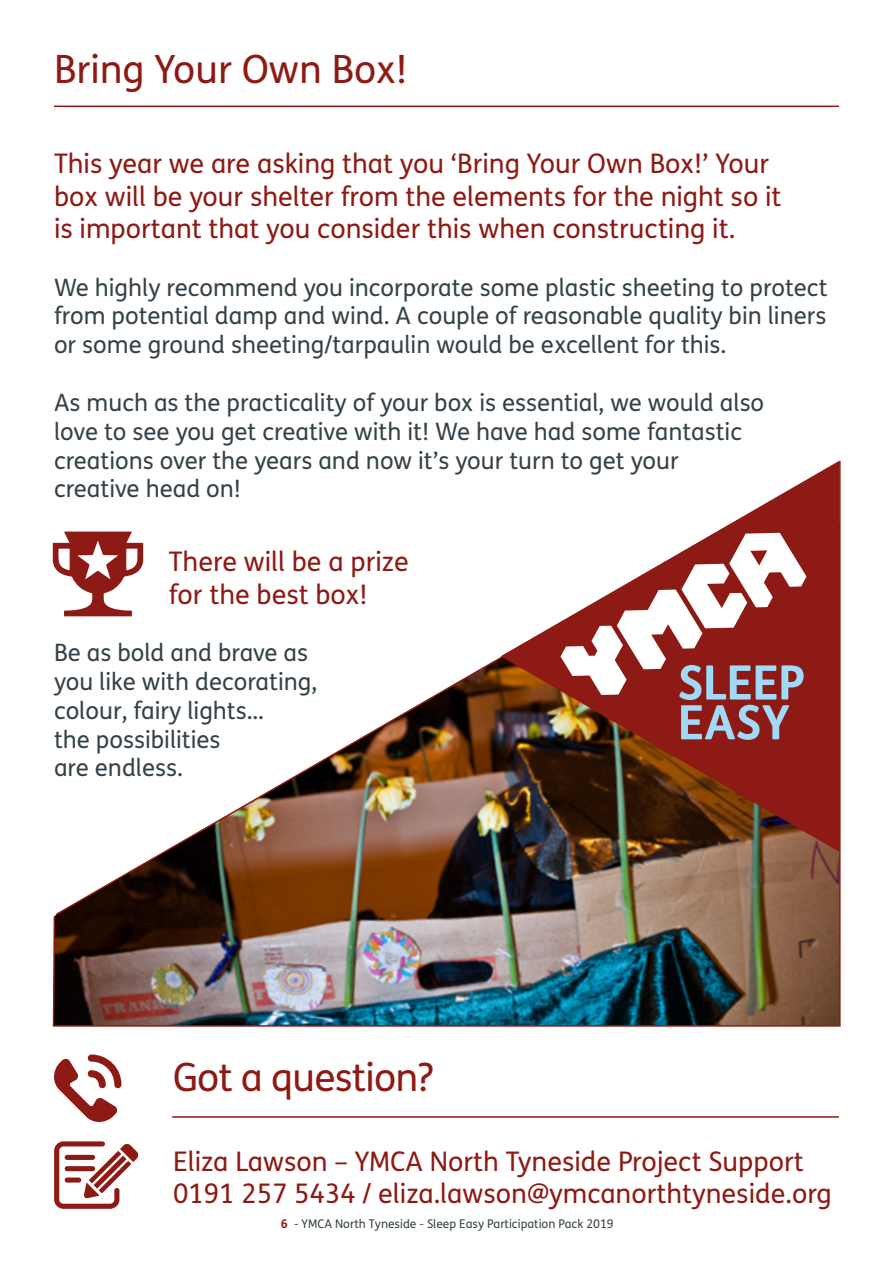
<style>
.page{position:relative;width:893px;height:1263px;background:#fff}
.page>*{position:absolute;margin:0;border:0;box-sizing:border-box;transform-origin:0 0}
.t1{font:39px "FS Me";color:#8d1a14}
.t2{font:39px "FS Me";letter-spacing:-.02em;color:#8d1a14}
.t3{font:27px/32.4px "FS Me";color:#8d1a14}
.t4{font:24px/28.8px "FS Me";color:#354248}
.t5{font:12px "FS Me Pro";color:#354248}
.s1{font-weight:700;color:#8d1a14}
</style>
<div class="page">
<hr style="left:54px;top:106px;width:785px;height:1px;background:#8d1a14">
<img style="left:52px;top:460px;width:789px;height:567px">
<svg style="left:53px;top:531px;width:90px;height:85px"></svg>
<svg style="left:501px;top:461px;width:338px;height:391px"></svg>
<svg style="left:560px;top:533px;width:246px;height:207px"></svg>
<hr style="left:172px;top:1116px;width:667px;height:2px;background:#8d1a14">
<svg style="left:54px;top:1054px;width:67px;height:68px"></svg>
<svg style="left:54px;top:1141px;width:85px;height:68px"></svg>
<div style="left:65px;top:1155px;width:30px;height:5px;background:#8d1a14;border-radius:3px"></div>
<div style="left:65px;top:1166px;width:30px;height:5px;background:#8d1a14;border-radius:3px"></div>
<div style="left:65px;top:1177px;width:16px;height:5px;background:#8d1a14;border-radius:3px"></div>
<h1 class="t1" style="left:54px;top:43px;width:355px">Bring Your Own Box!</h1>
<p class="t3" style="left:54px;top:147px;width:729px">This year we are asking that you ‘Bring Your Own Box!’ Your box will be your shelter from the elements for the night so it is important that you consider this when constructing it.</p>
<p class="t4" style="left:54px;top:272px;width:775px;text-align:justify">We highly recommend you incorporate some plastic sheeting to protect from potential damp and wind. A couple of reasonable quality bin liners or some ground sheeting/tarpaulin would be excellent for this.</p>
<p class="t4" style="left:54px;top:388px;width:712px">As much as the practicality of your box is essential, we would also love to see you get creative with it! We have had some fantastic creations over the years and now it’s your turn to get your creative head on!</p>
<p class="t3" style="left:169px;top:545px;width:242px">There will be a prize for the best box!</p>
<p class="t4" style="left:54px;top:638px;width:265px">Be as bold and brave as you like with decorating, colour, fairy lights...<br>the possibilities<br>are endless.</p>
<h1 class="t2" style="left:173px;top:1051px;width:262px">Got a question?</h1>
<p class="t3" style="left:173px;top:1144px;width:660px">Eliza Lawson – YMCA North Tyneside Project Support<br>0191 257 5434 / eliza.lawson@ymcanorthtyneside.org</p>
<p class="t5" style="left:281px;top:1215px;width:334px"><span class="s1">6</span> - YMCA North Tyneside - Sleep Easy Participation Pack 2019</p>
</div>
